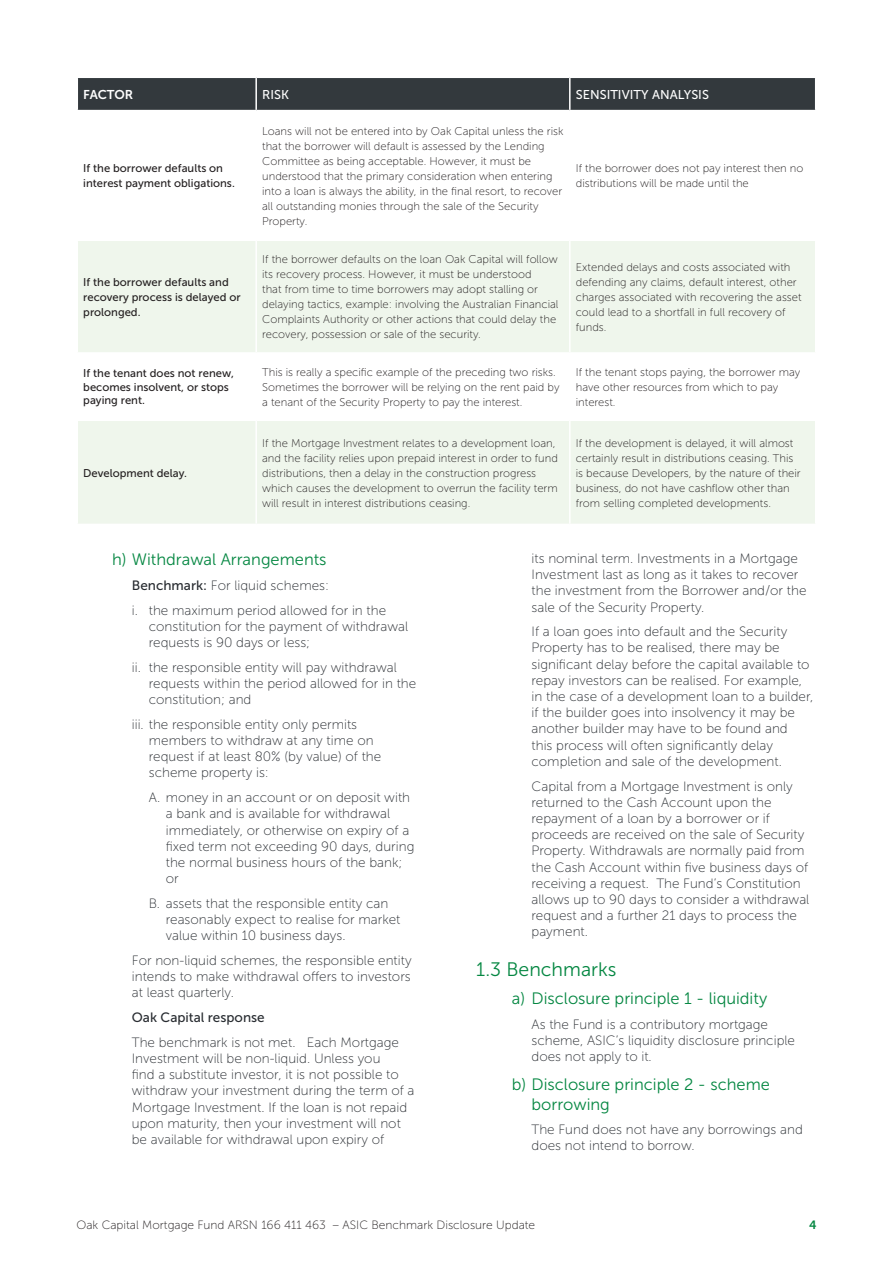
<style>
.page{position:relative;width:893px;height:1263px;background:#fff}
.page>*{position:absolute;margin:0;border:0;box-sizing:border-box;transform-origin:0 0}
.t1{font:19.5px "Museo Sans 300";color:#058742}
.t2{font:16.5px/19.8px "Museo Sans 300";color:#058742}
.t3{font:13.5px/16.2px "Museo Sans 100";color:#282c31}
.t4{font:13.5px "Museo Sans 500";color:#282c31}
.t5{font:12.75px "Museo Sans 500";color:#fff}
.t6{font:12.75px "Museo Sans 700";letter-spacing:-.005em;color:#fff}
.t7{font:12px "Museo Sans 100";color:#231f20}
.t8{font:12px "Museo Sans 700";color:#058742}
.t9{font:11.25px/15px "Museo Sans 100";color:#231f20}
.t10{font:11.25px/15px "Museo Sans 500";color:#231f20}
.s1{font-family:"Museo Sans 500"}
</style>
<div class="page">
<div style="left:78px;top:78px;width:737px;height:32px;background:#33393d"></div>
<svg style="left:78px;top:241px;width:737px;height:283px;fill:#eff6ec"></svg>
<hr style="left:255px;top:78px;width:2px;height:32px;background:#fff">
<hr style="left:569px;top:78px;width:2px;height:32px;background:#fff">
<hr style="left:255px;top:241px;width:2px;height:111px;background:#fff">
<hr style="left:569px;top:241px;width:2px;height:111px;background:#fff">
<hr style="left:77px;top:352px;width:179px;height:2px;background:#fff">
<hr style="left:256px;top:352px;width:314px;height:2px;background:#fff">
<hr style="left:255px;top:354px;width:2px;height:65px;background:#fff">
<hr style="left:570px;top:352px;width:246px;height:2px;background:#fff">
<hr style="left:569px;top:354px;width:2px;height:65px;background:#fff">
<hr style="left:77px;top:419px;width:179px;height:2px;background:#fff">
<hr style="left:256px;top:419px;width:314px;height:2px;background:#fff">
<hr style="left:255px;top:421px;width:2px;height:103px;background:#fff">
<hr style="left:570px;top:419px;width:246px;height:2px;background:#fff">
<hr style="left:569px;top:421px;width:2px;height:103px;background:#fff">
<p class="t6" style="left:83px;top:87px;width:52px">FACTOR</p>
<p class="t5" style="left:262px;top:87px;width:28px">RISK</p>
<p class="t5" style="left:576px;top:87px;width:135px">SENSITIVITY ANALYSIS</p>
<p class="t10" style="left:83px;top:161px;width:153px">If the borrower defaults on interest payment obligations.</p>
<p class="t10" style="left:83px;top:274px;width:159px">If the borrower defaults and recovery process is delayed or prolonged.</p>
<p class="t9" style="left:262px;top:123px;width:303px">Loans will not be entered into by Oak Capital unless the risk that the borrower will default is assessed by the Lending Committee as being acceptable. However, it must be understood that the primary consideration when entering into a loan is always the ability, in the final resort, to recover all outstanding monies through the sale of the Security Property.</p>
<p class="t9" style="left:576px;top:161px;width:229px">If the borrower does not pay interest then no distributions will be made until the</p>
<p class="t9" style="left:262px;top:252px;width:298px">If the borrower defaults on the loan Oak Capital will follow its recovery process. However, it must be understood<br>that from time to time borrowers may adopt stalling or delaying tactics, example: involving the Australian Financial Complaints Authority or other actions that could delay the recovery, possession or sale of the security.</p>
<p class="t9" style="left:576px;top:260px;width:227px">Extended delays and costs associated with defending any claims, default interest, other charges associated with recovering the asset could lead to a shortfall in full recovery of funds.</p>
<p class="t10" style="left:83px;top:367px;width:152px;line-height:13.5px">If the tenant does not renew, becomes insolvent, or stops paying rent.</p>
<p class="t9" style="left:262px;top:365px;width:299px">This is really a specific example of the preceding two risks.<br>Sometimes the borrower will be relying on the rent paid by a tenant of the Security Property to pay the interest.</p>
<p class="t9" style="left:576px;top:365px;width:226px">If the tenant stops paying, the borrower may have other resources from which to pay interest.</p>
<p class="t10" style="left:83px;top:465px;width:105px">Development delay.</p>
<p class="t9" style="left:262px;top:435px;width:297px">If the Mortgage Investment relates to a development loan, and the facility relies upon prepaid interest in order to fund distributions, then a delay in the construction progress which causes the development to overrun the facility term will result in interest distributions ceasing.</p>
<p class="t9" style="left:576px;top:435px;width:226px">If the development is delayed, it will almost certainly result in distributions ceasing. This is because Developers, by the nature of their business, do not have cashflow other than from selling completed developments.</p>
<p class="t2" style="left:112px;top:550px;width:216px">h) Withdrawal Arrangements</p>
<p class="t3" style="left:132px;top:577px;width:199px"><span class="s1">Benchmark:</span> For liquid schemes:</p>
<p class="t3" style="left:149px;top:602px;width:261px;text-indent:-17px">i. the maximum period allowed for in the constitution for the payment of withdrawal requests is 90 days or less;</p>
<p class="t3" style="left:149px;top:659px;width:269px;text-indent:-17px">ii. the responsible entity will pay withdrawal requests within the period allowed for in the constitution; and</p>
<p class="t3" style="left:149px;top:716px;width:234px;text-indent:-17px">iii. the responsible entity only permits members to withdraw at any time on request if at least 80% (by value) of the scheme property is:</p>
<p class="t3" style="left:166px;top:789px;width:250px;text-indent:-17px">A. money in an account or on deposit with a bank and is available for withdrawal immediately, or otherwise on expiry of a fixed term not exceeding 90 days, during the normal business hours of the bank; or</p>
<p class="t3" style="left:166px;top:895px;width:236px;text-indent:-17px">B. assets that the responsible entity can reasonably expect to realise for market value within 10 business days.</p>
<p class="t3" style="left:132px;top:952px;width:281px">For non-liquid schemes, the responsible entity</p>
<p class="t3" style="left:132px;top:968px;width:280px">intends to make withdrawal offers to investors</p>
<p class="t3" style="left:132px;top:985px;width:104px">at least quarterly.</p>
<p class="t4" style="left:132px;top:1010px;width:134px">Oak Capital response</p>
<p class="t3" style="left:132px;top:1034px;width:284px">The benchmark is not met. Each Mortgage Investment will be non-liquid. Unless you<br>find a substitute investor, it is not possible to withdraw your investment during the term of a Mortgage Investment. If the loan is not repaid upon maturity, then your investment will not be available for withdrawal upon expiry of</p>
<p class="t3" style="left:531px;top:550px;width:276px">its nominal term. Investments in a Mortgage Investment last as long as it takes to recover the investment from the Borrower and/or the sale of the Security Property.</p>
<p class="t3" style="left:531px;top:624px;width:283px">If a loan goes into default and the Security Property has to be realised, there may be significant delay before the capital available to repay investors can be realised. For example, in the case of a development loan to a builder, if the builder goes into insolvency it may be another builder may have to be found and<br>this process will often significantly delay completion and sale of the development.</p>
<p class="t3" style="left:531px;top:778px;width:279px">Capital from a Mortgage Investment is only returned to the Cash Account upon the repayment of a loan by a borrower or if proceeds are received on the sale of Security Property. Withdrawals are normally paid from the Cash Account within five business days of receiving a request. The Fund’s Constitution allows up to 90 days to consider a withdrawal request and a further 21 days to process the payment.</p>
<p class="t1" style="left:476px;top:959px;width:142px">1.3 Benchmarks</p>
<p class="t2" style="left:512px;top:989px;width:257px">a) Disclosure principle 1 - liquidity</p>
<p class="t3" style="left:531px;top:1016px;width:265px">As the Fund is a contributory mortgage scheme, ASIC’s liquidity disclosure principle does not apply to it.</p>
<p class="t2" style="left:532px;top:1074px;width:240px;text-indent:-20px">b) Disclosure principle 2 - scheme borrowing</p>
<p class="t3" style="left:531px;top:1122px;width:273px">The Fund does not have any borrowings and does not intend to borrow.</p>
<p class="t7" style="left:77px;top:1219px;width:460px">Oak Capital Mortgage Fund ARSN 166 411 463 – ASIC Benchmark Disclosure Update</p>
<p class="t8" style="left:809px;top:1218px;width:9px">4</p>
</div>
